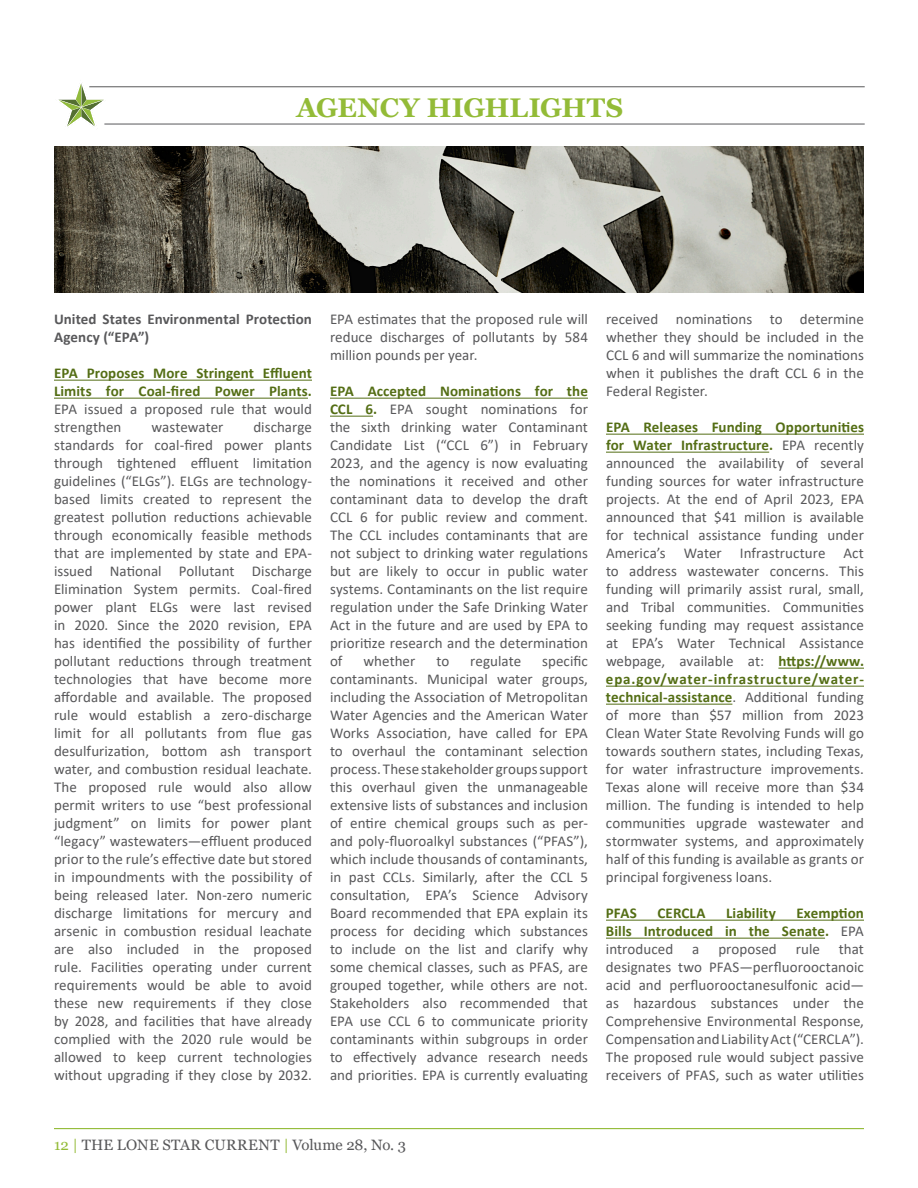
<style>
.page{position:relative;width:918px;height:1188px;background:#fff}
.page>*{position:absolute;margin:0;border:0;box-sizing:border-box;transform-origin:0 0}
.Heading{font:700 27px "Georgia";letter-spacing:-.005em;color:#93bb37}
.body{font:15px/18px "Calibri";color:#58585a;text-align:justify}
.body-2{font:700 15px/18px "Calibri";letter-spacing:.005em;color:#546e15;text-align:justify}
.body-3{font:700 15px/18px "Calibri";letter-spacing:.005em;color:#58585a}
.t1{font:15px "Georgia";letter-spacing:.01em;color:#58585a}
.s1{font-weight:400;color:#58585a}
.s2{font-weight:700;color:#546e15}
.s3{color:#93bb37}
</style>
<div class="page">
<hr style="left:54px;top:1128px;width:810px;height:1px;background:#93bb37">
<hr style="left:54px;top:380px;width:258px;height:1px;background:#546e15">
<hr style="left:54px;top:398px;width:254px;height:1px;background:#546e15">
<hr style="left:330px;top:398px;width:258px;height:1px;background:#546e15">
<hr style="left:330px;top:416px;width:43px;height:1px;background:#546e15">
<hr style="left:606px;top:434px;width:258px;height:1px;background:#546e15">
<hr style="left:606px;top:452px;width:163px;height:1px;background:#546e15">
<hr style="left:778px;top:668px;width:86px;height:1px;background:#546e15">
<hr style="left:606px;top:686px;width:258px;height:1px;background:#546e15">
<hr style="left:606px;top:704px;width:126px;height:1px;background:#546e15">
<hr style="left:606px;top:920px;width:258px;height:1px;background:#546e15">
<hr style="left:606px;top:938px;width:219px;height:1px;background:#546e15">
<svg style="left:58px;top:83px;width:51px;height:44px"></svg>
<hr style="left:89px;top:86px;width:776px;height:1px;background:#58585a">
<hr style="left:104px;top:124px;width:761px;height:1px;background:#58585a">
<img style="left:55px;top:147px;width:808px;height:145px">
<p class="Heading" style="left:296px;top:90px;width:328px">AGENCY HIGHLIGHTS</p>
<p class="body-3" style="left:54px;top:310px;width:260px">United States Environmental Protection<br>Agency (“EPA”)</p>
<p class="body-2" style="left:54px;top:364px;width:260px">EPA Proposes More Stringent Effluent Limits for Coal-fired Power Plants.<br><span class="s1">EPA issued a proposed rule that would strengthen</span></p>
<p class="body" style="left:54px;top:418px;width:260px;text-indent:199px">discharge standards for coal-fired power plants through tightened effluent limitation guidelines (“ELGs”). ELGs are technology&shy;based limits created to represent the greatest pollution reductions achievable through economically feasible methods that are implemented by state and EPA&shy;issued National Pollutant Discharge Elimination System permits. Coal-fired power plant ELGs were last revised in 2020. Since the 2020 revision, EPA has identified the possibility of further pollutant reductions through treatment technologies that have become more affordable and available. The proposed rule would establish a zero-discharge limit for all pollutants from flue gas desulfurization, bottom ash transport water, and combustion residual leachate.<br>The proposed rule would also allow permit writers to use “best professional judgment” on limits for power plant “legacy” wastewaters—effluent produced prior to the rule’s effective date but stored in impoundments with the possibility of being released later. Non-zero numeric discharge limitations for mercury and arsenic in combustion residual leachate are also included in the proposed rule. Facilities operating under current requirements would be able to avoid these new requirements if they close by 2028, and facilities that have already complied with the 2020 rule would be allowed to keep current technologies without upgrading if they close by 2032.</p>
<p class="body" style="left:151px;top:418px;width:74px">wastewater</p>
<p class="body" style="left:330px;top:310px;width:259px">EPA estimates that the proposed rule will reduce discharges of pollutants by 584 million pounds per year.</p>
<p class="body" style="left:330px;top:382px;width:260px"><span class="s2">EPA Accepted Nominations for the CCL 6.</span> EPA sought nominations for the sixth drinking water Contaminant Candidate List (“CCL 6”) in February 2023, and the agency is now evaluating the nominations it received and other contaminant data to develop the draft CCL 6 for public review and comment.<br>The CCL includes contaminants that are not subject to drinking water regulations but are likely to occur in public water systems. Contaminants on the list require regulation under the Safe Drinking Water Act in the future and are used by EPA to prioritize research and the determination of</p>
<p class="body" style="left:330px;top:652px;width:260px;text-indent:212px">specific contaminants. Municipal water groups, including the Association of Metropolitan Water Agencies and the American Water Works Association, have called for EPA to overhaul the contaminant selection process. These stakeholder groups support this overhaul given the unmanageable extensive lists of substances and inclusion of entire chemical groups such as per&shy;and poly-fluoroalkyl substances (“PFAS”), which include thousands of contaminants, in past CCLs. Similarly, after the CCL 5 consultation, EPA’s Science Advisory Board recommended that EPA explain its process for deciding which substances to include on the list and clarify why some chemical classes, such as PFAS, are grouped together, while others are not.<br>Stakeholders also recommended that EPA use CCL 6 to communicate priority contaminants within subgroups in order to effectively advance research needs and priorities. EPA is currently evaluating</p>
<p class="body" style="left:364px;top:652px;width:53px">whether</p>
<p class="body" style="left:436px;top:652px;width:14px">to</p>
<p class="body" style="left:470px;top:652px;width:52px">regulate</p>
<p class="body" style="left:606px;top:310px;width:260px">received nominations to determine whether they should be included in the CCL 6 and will summarize the nominations when it publishes the draft CCL 6 in the Federal Register.</p>
<p class="body" style="left:606px;top:418px;width:260px"><span class="s2">EPA Releases Funding Opportunities for Water Infrastructure.</span> EPA recently announced the availability of several funding sources for water infrastructure projects. At the end of April 2023, EPA announced that $41 million is available for technical assistance funding under America’s Water Infrastructure Act to address wastewater concerns. This funding will primarily assist rural, small, and Tribal communities. Communities seeking funding may request assistance at EPA’s Water Technical Assistance webpage, available at: <span class="s2">https://www. epa.gov/water-infrastructure/water&shy;technical-assistance</span>. Additional funding of more than $57 million from 2023<br>Clean Water State Revolving Funds will go towards southern states, including Texas, for water infrastructure improvements.<br>Texas alone will receive more than $34 million. The funding is intended to help communities upgrade wastewater and stormwater systems, and approximately half of this funding is available as grants or principal forgiveness loans.</p>
<p class="body-2" style="left:606px;top:904px;width:33px">PFAS</p>
<p class="body-2" style="left:658px;top:904px;width:50px">CERCLA</p>
<p class="body-2" style="left:726px;top:904px;width:51px">Liability</p>
<p class="body-2" style="left:606px;top:904px;width:260px;text-indent:190px">Exemption Bills Introduced in the Senate. <span class="s1">EPA introduced</span></p>
<p class="body" style="left:606px;top:940px;width:260px;text-indent:233px">that designates two PFAS—perfluorooctanoic acid and perfluorooctanesulfonic acid— as hazardous substances under the Comprehensive Environmental Response, Compensation and Liability Act (“CERCLA”).<br>The proposed rule would subject passive receivers of PFAS, such as water utilities</p>
<p class="body" style="left:692px;top:940px;width:9px">a</p>
<p class="body" style="left:718px;top:940px;width:60px">proposed</p>
<p class="body" style="left:796px;top:940px;width:26px">rule</p>
<p class="t1" style="left:54px;top:1136px;width:354px"><span class="s3">12 |</span> THE LONE STAR CURRENT <span class="s3">|</span> Volume 28, No. 3</p>
</div>
